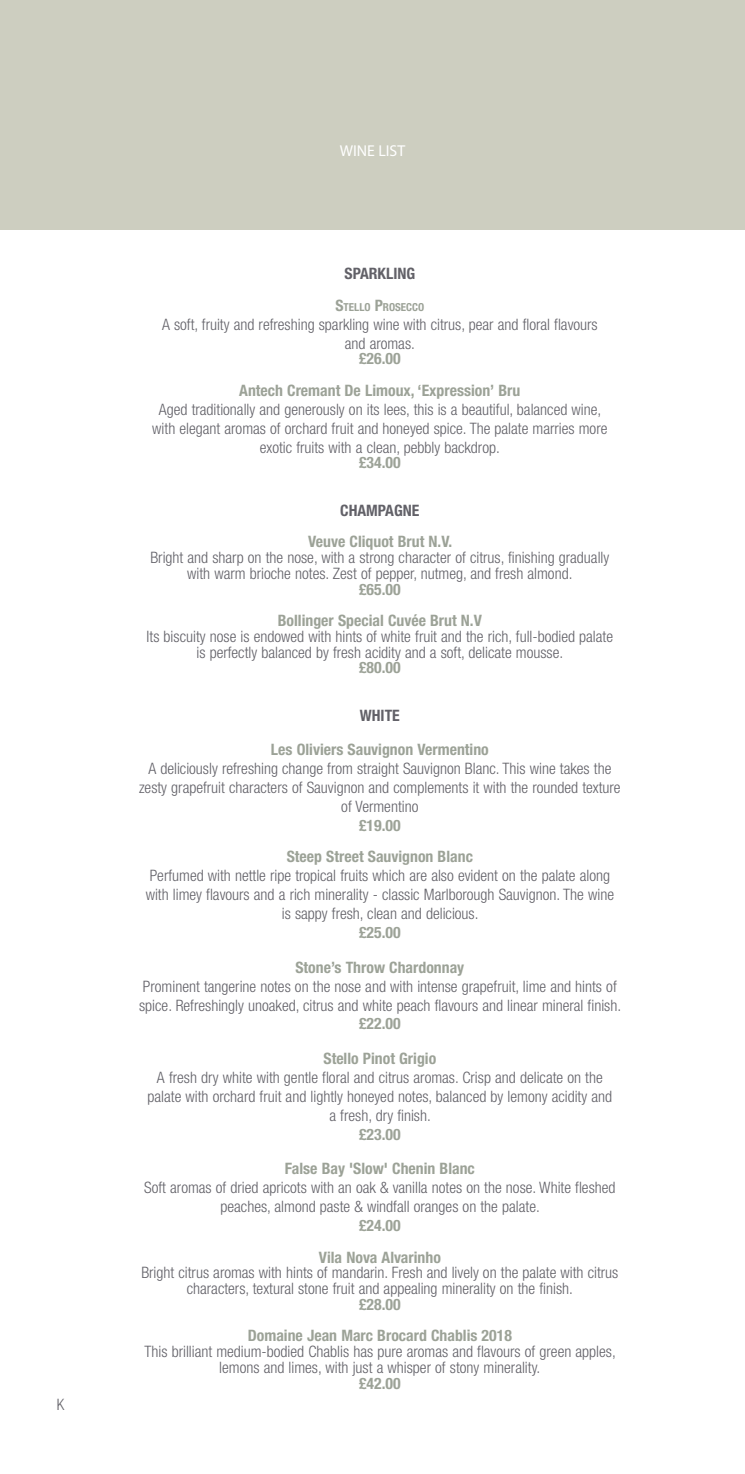
<style>
.page{position:relative;width:745px;height:1474px;background:#fff}
.page>*{position:absolute;margin:0;border:0;box-sizing:border-box;transform-origin:0 0}
.t1{font:300 condensed 15.75px/18.9px "Helvetica Neue LT Std";color:#626168;text-align:center}
.t2{font:700 condensed 15.75px/31.5px "Helvetica Neue LT Std";color:#9ca297;text-align:center}
.t3{font:700 condensed 15.75px "Helvetica Neue LT Std";color:#626168}
.t4{font:15.75px "Myriad Pro";color:#fff}
.t5{font:700 condensed 11.03px "Helvetica Neue LT Std";color:#9ca297}
.s1{font-size:15.75px}
</style>
<div class="page">
<div style="left:0;top:0;width:744px;height:230px;background:#cdcec0"></div>
<p class="t1" style="left:57px;top:1394px;width:9px">K</p>
<p class="t4" style="left:339px;top:141px;width:67px">WINE LIST</p>
<p class="t3" style="left:344px;top:264px;width:72px">SPARKLING</p>
<p class="t5" style="left:335px;top:300px;width:90px"><span class="s1">S</span>TELLO <span class="s1">P</span>ROSECCO</p>
<p class="t1" style="left:162px;top:315px;width:437px">A soft, fruity and refreshing sparkling wine with citrus, pear and floral flavours and aromas.</p>
<p class="t2" style="left:239px;top:343px;width:282px">£26.00<br>Antech Cremant De Limoux, ‘Expression’ Bru</p>
<p class="t1" style="left:152px;top:400px;width:456px">Aged traditionally and generously on its lees, this is a beautiful, balanced wine, with elegant aromas of orchard fruit and honeyed spice. The palate marries more exotic fruits with a clean, pebbly backdrop.</p>
<p class="t2" style="left:359px;top:447px;width:43px">£34.00</p>
<p class="t3" style="left:340px;top:500px;width:81px">CHAMPAGNE</p>
<p class="t2" style="left:308px;top:525px;width:145px">Veuve Cliquot Brut N.V.</p>
<p class="t1" style="left:150px;top:549px;width:460px;line-height:15.8px">Bright and sharp on the nose, with a strong character of citrus, finishing gradually with warm brioche notes. Zest of pepper, nutmeg, and fresh almond.</p>
<p class="t2" style="left:278px;top:573px;width:205px">£65.00<br>Bollinger Special Cuvée Brut N.V</p>
<p class="t1" style="left:146px;top:628px;width:467px;line-height:15.8px">Its biscuity nose is endowed with hints of white fruit and the rich, full-bodied palate is perfectly balanced by fresh acidity and a soft, delicate mousse.</p>
<p class="t2" style="left:359px;top:651px;width:43px">£80.00</p>
<p class="t3" style="left:359px;top:705px;width:41px">WHITE</p>
<p class="t2" style="left:271px;top:733px;width:219px">Les Oliviers Sauvignon Vermentino</p>
<p class="t1" style="left:139px;top:759px;width:483px">A deliciously refreshing change from straight Sauvignon Blanc. This wine takes the zesty grapefruit characters of Sauvignon and complements it with the rounded texture of Vermentino</p>
<p class="t2" style="left:286px;top:809px;width:187px">£19.00<br>Steep Street Sauvignon Blanc</p>
<p class="t1" style="left:146px;top:866px;width:469px">Perfumed with nettle ripe tropical fruits which are also evident on the palate along with limey flavours and a rich minerality - classic Marlborough Sauvignon. The wine is sappy fresh, clean and delicious.</p>
<p class="t2" style="left:359px;top:916px;width:43px">£25.00</p>
<p class="t2" style="left:295px;top:951px;width:170px">Stone’s Throw Chardonnay</p>
<p class="t1" style="left:139px;top:976px;width:483px;text-align:left">Prominent tangerine notes on the nose and with intense grapefruit, lime and hints of spice. Refreshingly unoaked, citrus and white peach flavours and linear mineral finish.</p>
<p class="t2" style="left:323px;top:1006px;width:114px;line-height:34.6px">£22.00<br>Stello Pinot Grigio</p>
<p class="t1" style="left:147px;top:1067px;width:466px">A fresh dry white with gentle floral and citrus aromas. Crisp and delicate on the palate with orchard fruit and lightly honeyed notes, balanced by lemony acidity and a fresh, dry finish.</p>
<p class="t2" style="left:285px;top:1116px;width:191px;line-height:34.6px">£23.00<br>False Bay 'Slow' Chenin Blanc</p>
<p class="t1" style="left:144px;top:1178px;width:472px">Soft aromas of dried apricots with an oak &amp; vanilla notes on the nose. White fleshed peaches, almond paste &amp; windfall oranges on the palate.</p>
<p class="t2" style="left:318px;top:1209px;width:123px">£24.00<br>Vila Nova Alvarinho</p>
<p class="t1" style="left:141px;top:1264px;width:478px;line-height:15.8px">Bright citrus aromas with hints of mandarin. Fresh and lively on the palate with citrus characters, textural stone fruit and appealing minerality on the finish.</p>
<p class="t2" style="left:248px;top:1288px;width:265px">£28.00<br>Domaine Jean Marc Brocard Chablis 2018</p>
<p class="t1" style="left:144px;top:1343px;width:472px;line-height:15.8px">This brilliant medium-bodied Chablis has pure aromas and flavours of green apples, lemons and limes, with just a whisper of stony minerality.</p>
<p class="t2" style="left:359px;top:1367px;width:43px">£42.00</p>
</div>
